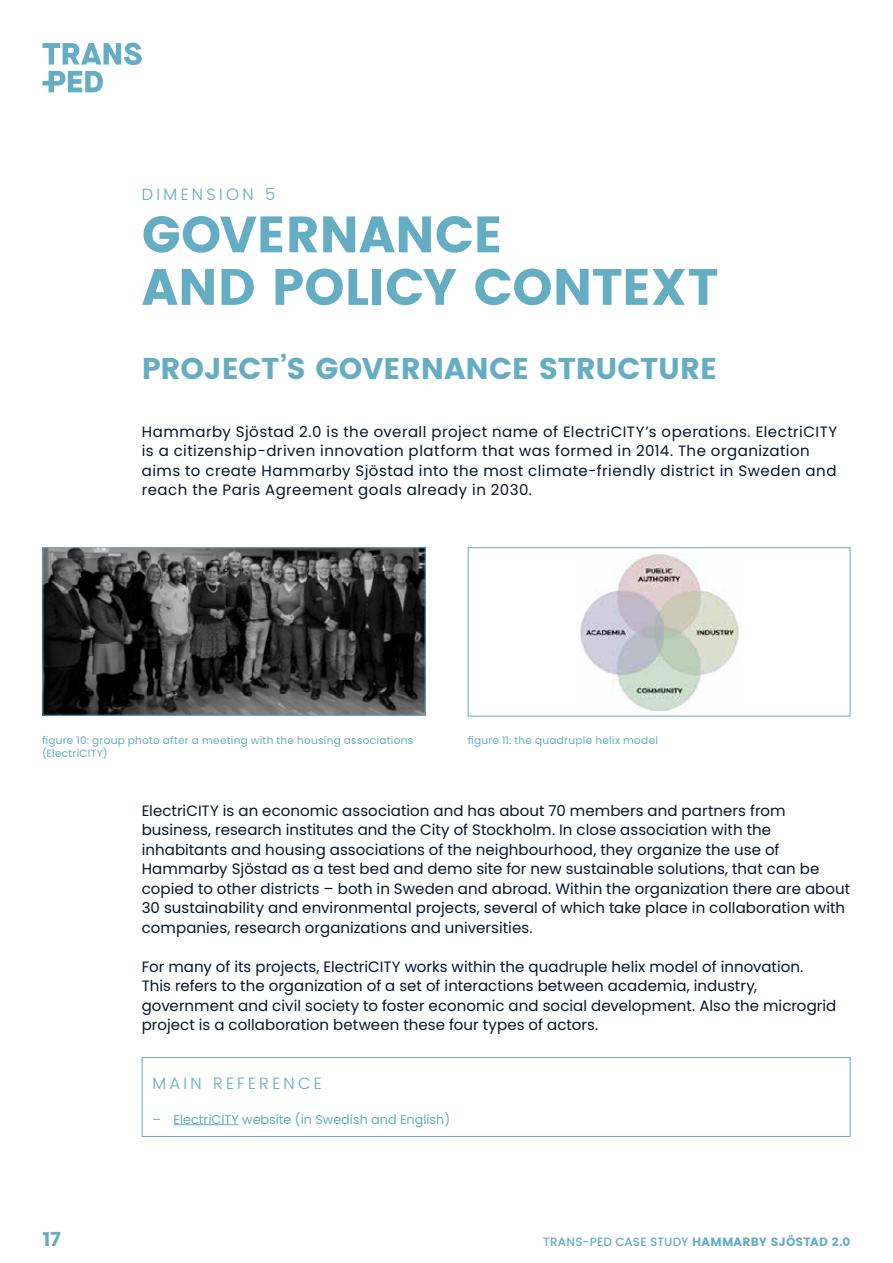
<style>
.page{position:relative;width:893px;height:1263px;background:#fff}
.page>*{position:absolute;margin:0;border:0;box-sizing:border-box;transform-origin:0 0}
.t1{font:700 51px/52.5px "Poppins";letter-spacing:-.005em;color:#65adc2}
.t2{font:700 30px "Poppins";color:#65adc2}
.t3{font:700 19.5px "Poppins";color:#65adc2}
.t4{font:300 16.5px "Poppins";letter-spacing:.195em;color:#65adc2}
.t5{font:15px/19.5px "Poppins";letter-spacing:.005em;color:#091528}
.t6{font:15px/19.5px "Poppins";letter-spacing:.035em;color:#091528}
.t7{font:12.75px "Poppins";color:#65adc2}
.t8{font:500 12px "Poppins";letter-spacing:.01em;color:#65adc2}
.t9{font:10.5px "Poppins";letter-spacing:.03em;color:#65adc2}
.s1{font-weight:700}
</style>
<div class="page">
<svg style="left:43px;top:43px;width:99px;height:49px"></svg>
<img style="left:580px;top:553px;width:159px;height:157px">
<div style="left:468px;top:547px;width:382px;height:169px;border:1px solid #65adc2"></div>
<img style="left:45px;top:549px;width:379px;height:165px">
<div style="left:43px;top:547px;width:383px;height:169px;border:1px solid #65adc2"></div>
<div style="left:142px;top:1057px;width:708px;height:80px;border:1px solid #65adc2"></div>
<hr style="left:174px;top:1124px;width:65px;height:1px;background:#65adc2">
<p class="t4" style="left:142px;top:182px;width:135px">DIMENSION 5</p>
<h1 class="t1" style="left:142px;top:208px;width:578px">GOVERNANCE<br>AND POLICY CONTEXT</h1>
<h2 class="t2" style="left:142px;top:351px;width:577px">PROJECT’S GOVERNANCE STRUCTURE</h2>
<p class="t6" style="left:142px;top:422px;width:697px">Hammarby Sjöstad 2.0 is the overall project name of ElectriCITY’s operations. ElectriCITY is a citizenship-driven innovation platform that was formed in 2014. The organization aims to create Hammarby Sjöstad into the most climate-friendly district in Sweden and reach the Paris Agreement goals already in 2030.</p>
<p class="t9" style="left:42px;top:734px;width:373px">figure 10: group photo after a meeting with the housing associations</p>
<p class="t9" style="left:468px;top:734px;width:192px">figure 11: the quadruple helix model</p>
<p class="t9" style="left:42px;top:747px;width:67px">(ElectriCITY)</p>
<p class="t5" style="left:142px;top:800px;width:710px">ElectriCITY is an economic association and has about 70 members and partners from business, research institutes and the City of Stockholm. In close association with the inhabitants and housing associations of the neighbourhood, they organize the use of Hammarby Sjöstad as a test bed and demo site for new sustainable solutions, that can be copied to other districts – both in Sweden and abroad. Within the organization there are about 30 sustainability and environmental projects, several of which take place in collaboration with companies, research organizations and universities.</p>
<p class="t5" style="left:142px;top:956px;width:696px">For many of its projects, ElectriCITY works within the quadruple helix model of innovation.<br>This refers to the organization of a set of interactions between academia, industry, government and civil society to foster economic and social development. Also the microgrid project is a collaboration between these four types of actors.</p>
<p class="t4" style="left:152px;top:1071px;width:171px">MAIN REFERENCE</p>
<p class="t7" style="left:152px;top:1112px;width:299px">– ElectriCITY website (in Swedish and English)</p>
<h3 class="t3" style="left:43px;top:1228px;width:20px">17</h3>
<p class="t8" style="left:543px;top:1235px;width:309px">TRANS-PED CASE STUDY <span class="s1">HAMMARBY SJÖSTAD 2.0</span></p>
</div>
